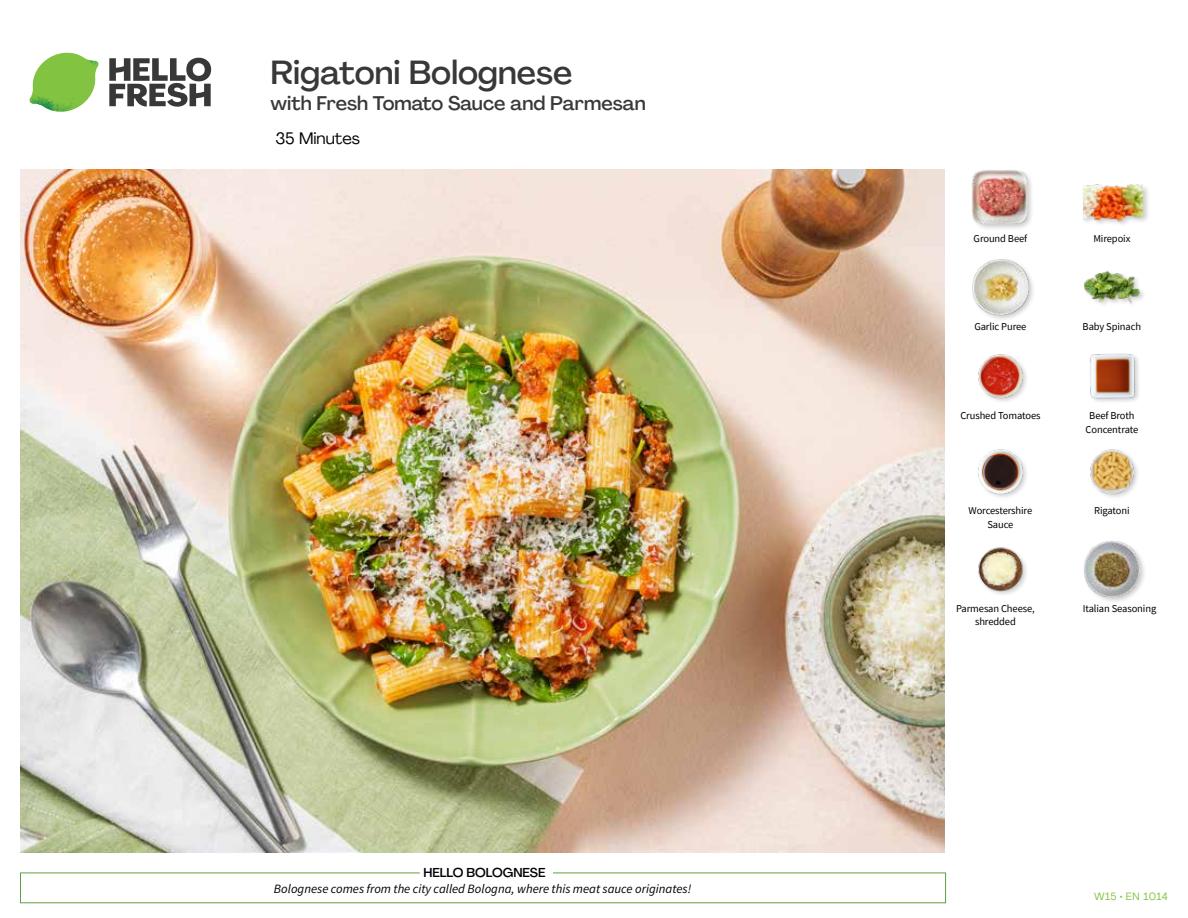
<style>
.page{position:relative;width:1188px;height:918px;background:#fff}
.page>*{position:absolute;margin:0;border:0;box-sizing:border-box;transform-origin:0 0}
.t1{font:500 33px "Agrandir";color:#383839}
.t2{font:500 19.5px "Agrandir";color:#383839}
.t3{font:16.5px "Agrandir";color:#000}
.t4{font:italic 12.75px "Source Sans Pro";color:#000}
.t5{font:500 12.75px "Agrandir";color:#000}
.t6{font:10.5px/13.5px "Source Sans Pro";letter-spacing:-.01em;color:#000;text-align:center}
.t7{font:10.5px "Agrandir";letter-spacing:.045em;color:#82c341}
</style>
<div class="page">
<svg style="left:109px;top:57px;width:102px;height:50px"></svg>
<svg style="left:34px;top:53px;width:62px;height:40px"></svg>
<img style="left:67px;top:53px;width:32px;height:26px">
<img style="left:33px;top:75px;width:59px;height:11px">
<img style="left:29px;top:79px;width:61px;height:33px">
<img style="left:65px;top:86px;width:27px;height:25px">
<div style="left:20px;top:873px;width:926px;height:30px;border:1px solid #609f43"></div>
<div style="left:420px;top:865px;width:133px;height:15px;background:#fff"></div>
<img style="left:21px;top:170px;width:924px;height:682px">
<div style="left:1082px;top:539px;width:65px;height:65px;background:#000;opacity:.2"></div>
<img style="left:1083px;top:540px;width:58px;height:57px">
<img style="left:978px;top:547px;width:49px;height:48px">
<img style="left:1090px;top:449px;width:48px;height:48px">
<img style="left:978px;top:449px;width:49px;height:48px">
<img style="left:1090px;top:353px;width:49px;height:49px">
<img style="left:978px;top:354px;width:49px;height:48px">
<div style="left:1083px;top:270px;width:64px;height:40px;background:#000;opacity:.2"></div>
<img style="left:1083px;top:270px;width:58px;height:40px">
<div style="left:971px;top:258px;width:64px;height:64px;background:#000;opacity:.2"></div>
<img style="left:972px;top:259px;width:57px;height:57px">
<div style="left:1082px;top:183px;width:68px;height:44px;background:#000;opacity:.2"></div>
<img style="left:1083px;top:183px;width:60px;height:44px">
<div style="left:971px;top:169px;width:63px;height:63px;background:#000;opacity:.2"></div>
<img style="left:972px;top:170px;width:55px;height:55px">
<h1 class="t1" style="left:271px;top:52px;width:303px">Rigatoni Bolognese</h1>
<h2 class="t2" style="left:271px;top:91px;width:377px">with Fresh Tomato Sauce and Parmesan</h2>
<h3 class="t3" style="left:275px;top:128px;width:86px">35 Minutes</h3>
<p class="t5" style="left:423px;top:864px;width:123px">HELLO BOLOGNESE</p>
<p class="t4" style="left:274px;top:881px;width:419px">Bolognese comes from the city called Bologna, where this meat sauce originates!</p>
<p class="t6" style="left:974px;top:231px;width:55px">Ground Beef</p>
<p class="t6" style="left:1093px;top:231px;width:39px">Mirepoix</p>
<p class="t6" style="left:974px;top:320px;width:53px">Garlic Puree</p>
<p class="t6" style="left:1083px;top:320px;width:60px">Baby Spinach</p>
<p class="t6" style="left:960px;top:409px;width:82px">Crushed Tomatoes</p>
<p class="t6" style="left:1086px;top:409px;width:54px">Beef Broth<br>Concentrate</p>
<p class="t6" style="left:969px;top:504px;width:65px">Worcestershire</p>
<p class="t6" style="left:1094px;top:504px;width:37px">Rigatoni</p>
<p class="t6" style="left:987px;top:518px;width:27px">Sauce</p>
<p class="t6" style="left:956px;top:601px;width:80px">Parmesan Cheese,</p>
<p class="t6" style="left:1083px;top:601px;width:75px">Italian Seasoning</p>
<p class="t6" style="left:975px;top:615px;width:42px">shredded</p>
<p class="t7" style="left:1094px;top:890px;width:75px">W15 • EN 1014</p>
</div>
